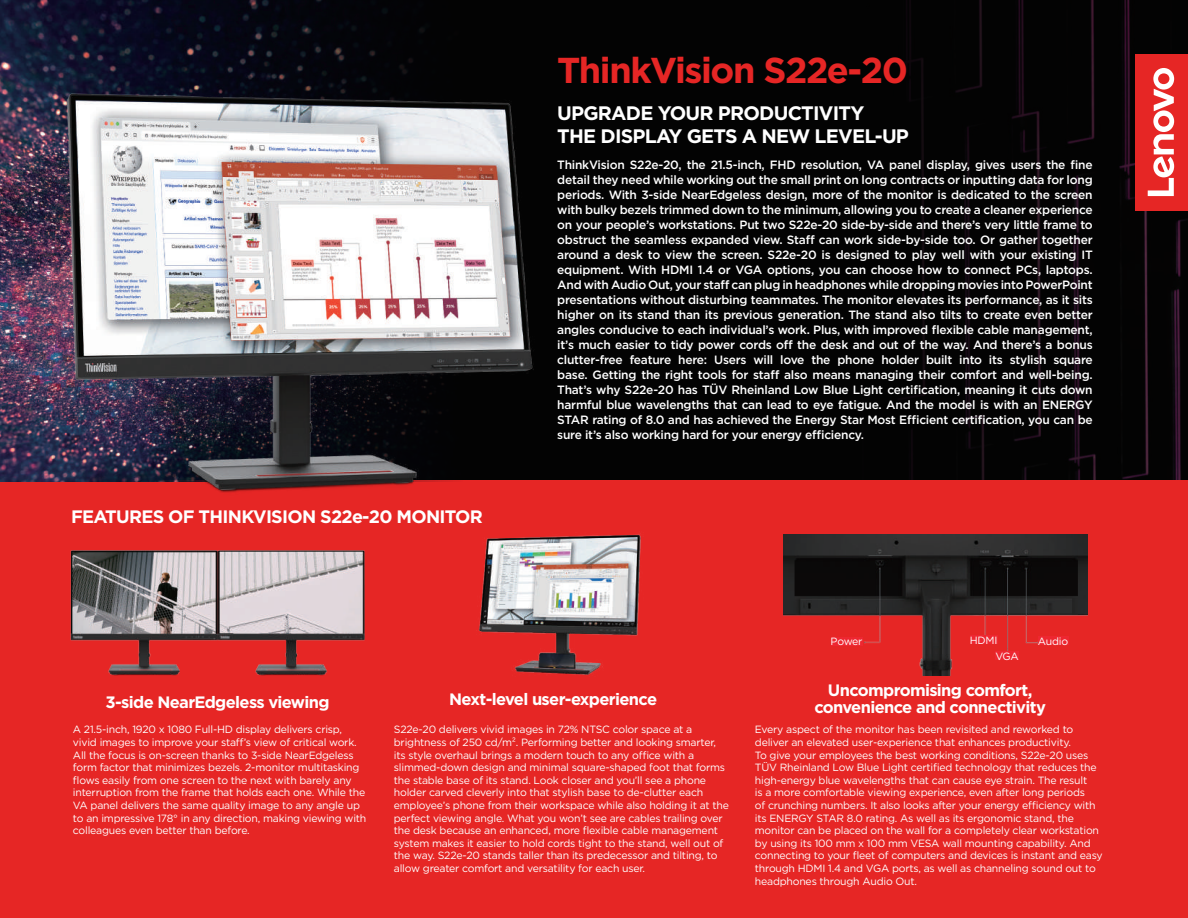
<style>
.page{position:relative;width:1188px;height:918px;background:#fff}
.page>*{position:absolute;margin:0;border:0;box-sizing:border-box;transform-origin:0 0}
.t1{font:700 36px "Gotham";letter-spacing:-.04em;color:#e62625}
.t2{font:700 19.5px/22.5px "Gotham";letter-spacing:-.04em;color:#fff}
.t3{font:700 18px "Gotham";letter-spacing:-.04em;color:#fff}
.t4{font:700 16.5px/16.5px "Gotham";letter-spacing:-.04em;color:#fff;text-align:center}
.t5{font:500 12px/15px "Gotham";letter-spacing:-.02em;color:#fff;text-align:justify}
.t6{font:10.5px/12.6px "Gotham";letter-spacing:-.02em;color:#fff}
</style>
<div class="page">
<div style="left:0;top:0;width:1188px;height:906px;background:#030303"></div>
<img style="left:903px;top:0;width:282px;height:480px">
<div style="left:0;top:480px;width:1188px;height:438px;background:#e62625"></div>
<img style="left:479px;top:534px;width:162px;height:141px">
<img style="left:70px;top:550px;width:295px;height:126px">
<img style="left:783px;top:534px;width:305px;height:142px">
<img style="left:0;top:0;width:425px;height:56px">
<div style="left:831px;top:637px;width:32px;height:8px;background:#ee2731"></div>
<div style="left:970px;top:636px;width:28px;height:8px;background:#ee2731"></div>
<div style="left:995px;top:651px;width:24px;height:9px;background:#ee2731"></div>
<div style="left:1038px;top:636px;width:30px;height:9px;background:#ee2731"></div>
<div style="left:1136px;top:54px;width:52px;height:157px;background:#e62625"></div>
<svg style="left:1148px;top:68px;width:26px;height:128px"></svg>
<img style="left:0;top:56px;width:534px;height:437px">
<h1 class="t1" style="left:557px;top:46px;width:352px">ThinkVision S22e-20</h1>
<h2 class="t2" style="left:557px;top:102px;width:353px">UPGRADE YOUR PRODUCTIVITY<br>THE DISPLAY GETS A NEW LEVEL-UP</h2>
<h3 class="t3" style="left:71px;top:505px;width:413px">FEATURES OF THINKVISION S22e-20 MONITOR</h3>
<p class="t5" style="left:557px;top:157px;width:537px">ThinkVision S22e-20, the 21.5-inch, FHD resolution, VA panel display, gives users the fine detail they need while working out the small print on long contracts or inputting data for long periods. With 3-side NearEdgeless design, more of the monitor is dedicated to the screen with bulky bezels trimmed down to the minimum, allowing you to create a cleaner experience on your people’s workstations. Put two S22e-20 side-by-side and there’s very little frame to obstruct the seamless expanded view. Staff can work side-by-side too. Or gather together around a desk to view the screen. S22e-20 is designed to play well with your existing IT equipment. With HDMI 1.4 or VGA options, you can choose how to connect PCs, laptops.<br>And with Audio Out, your staff can plug in headphones while dropping movies into PowerPoint presentations without disturbing teammates. The monitor elevates its performance, as it sits higher on its stand than its previous generation. The stand also tilts to create even better angles conducive to each individual’s work. Plus, with improved flexible cable management, it’s much easier to tidy power cords off the desk and out of the way. And there’s a bonus clutter-free feature here: Users will love the phone holder built into its stylish square base. Getting the right tools for staff also means managing their comfort and well-being.<br>That’s why S22e-20 has TÜV Rheinland Low Blue Light certification, meaning it cuts down harmful blue wavelengths that can lead to eye fatigue. And the model is with an ENERGY STAR rating of 8.0 and has achieved the Energy Star Most Efficient certification, you can be sure it’s also working hard for your energy efficiency.</p>
<p class="t6" style="left:831px;top:635px;width:33px">Power</p>
<p class="t6" style="left:995px;top:632px;width:25px;line-height:15.6px;text-indent:-26px">HDMI<br>VGA</p>
<p class="t6" style="left:1038px;top:635px;width:32px">Audio</p>
<h3 class="t4" style="left:106px;top:694px;width:226px">3-side NearEdgeless viewing</h3>
<h3 class="t4" style="left:449px;top:691px;width:209px">Next-level user-experience</h3>
<p class="t6" style="left:73px;top:723px;width:295px">A 21.5-inch, 1920 x 1080 Full-HD display delivers crisp, vivid images to improve your staff’s view of critical work.<br>All the focus is on-screen thanks to 3-side NearEdgeless form factor that minimizes bezels. 2-monitor multitasking flows easily from one screen to the next with barely any interruption from the frame that holds each one. While the VA panel delivers the same quality image to any angle up to an impressive 178° in any direction, making viewing with colleagues even better than before.</p>
<p class="t6" style="left:394px;top:723px;width:337px">S22e-20 delivers vivid images in 72% NTSC color space at a brightness of 250 cd/m². Performing better and looking smarter, its style overhaul brings a modern touch to any office with a slimmed-down design and minimal square-shaped foot that forms the stable base of its stand. Look closer and you’ll see a phone holder carved cleverly into that stylish base to de-clutter each employee’s phone from their workspace while also holding it at the perfect viewing angle. What you won’t see are cables trailing over the desk because an enhanced, more flexible cable management system makes it easier to hold cords tight to the stand, well out of the way. S22e-20 stands taller than its predecessor and tilting, to allow greater comfort and versatility for each user.</p>
<h3 class="t4" style="left:814px;top:682px;width:233px">Uncompromising comfort, convenience and connectivity</h3>
<p class="t6" style="left:755px;top:723px;width:349px">Every aspect of the monitor has been revisited and reworked to deliver an elevated user-experience that enhances productivity.<br>To give your employees the best working conditions, S22e-20 uses TÜV Rheinland Low Blue Light certified technology that reduces the high-energy blue wavelengths that can cause eye strain. The result<br>is a more comfortable viewing experience, even after long periods<br>of crunching numbers. It also looks after your energy efficiency with its ENERGY STAR 8.0 rating. As well as its ergonomic stand, the monitor can be placed on the wall for a completely clear workstation by using its 100 mm x 100 mm VESA wall mounting capability. And connecting to your fleet of computers and devices is instant and easy through HDMI 1.4 and VGA ports, as well as channeling sound out to headphones through Audio Out.</p>
</div>
